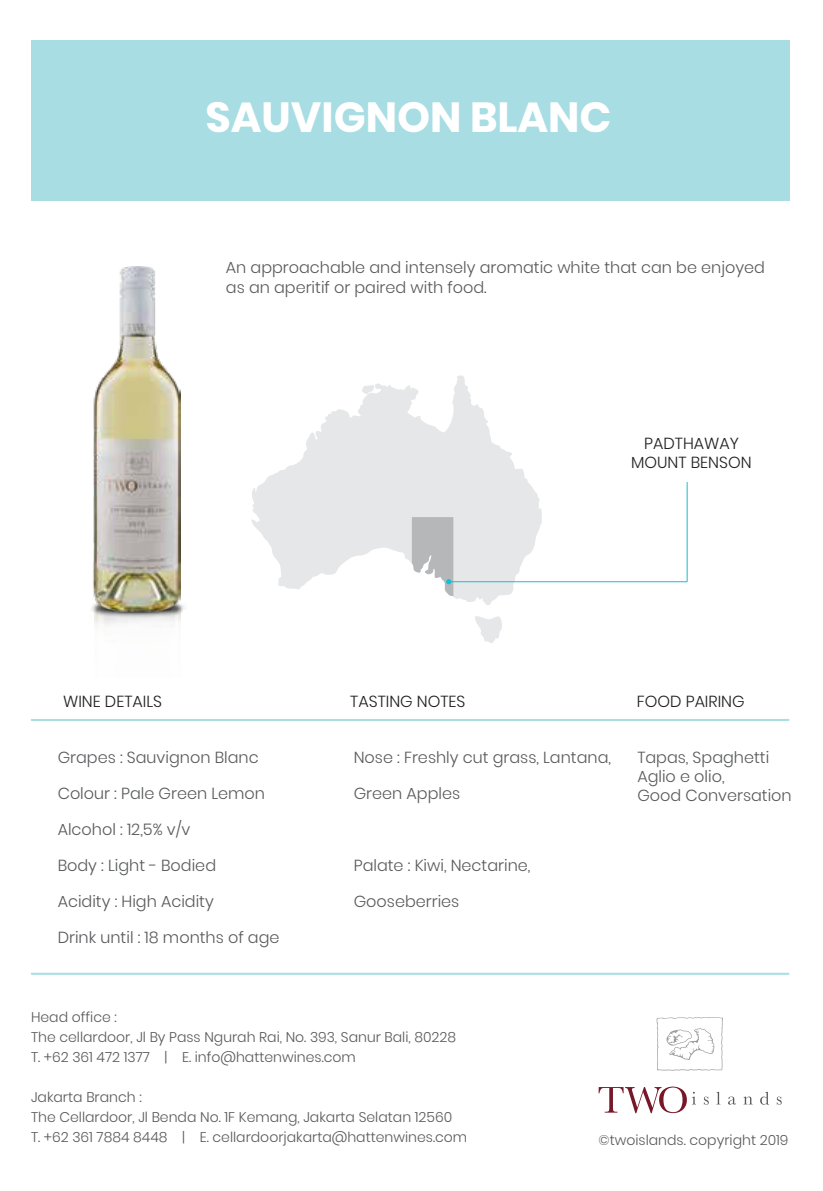
<style>
.page{position:relative;width:823px;height:1191px;background:#fff}
.page>*{position:absolute;margin:0;border:0;box-sizing:border-box;transform-origin:0 0}
.t1{font:700 42px "Poppins";color:#fff}
.t2{font:300 16px/19.2px "Poppins";color:#58595b}
.t3{font:300 16px/19.2px "Poppins";color:#231f20;text-align:center}
.t4{font:300 14px/20px "Poppins";color:#58595b}
</style>
<div class="page">
<div style="left:31px;top:40px;width:757px;height:160px;background:#a7dde3"></div>
<svg style="left:251px;top:375px;width:290px;height:230px;fill:#e6e7e8"></svg>
<svg style="left:475px;top:616px;width:27px;height:27px"></svg>
<svg style="left:362px;top:385px;width:12px;height:9px"></svg>
<svg style="left:411px;top:517px;width:42px;height:88px"></svg>
<hr style="left:448px;top:581px;width:238px;height:1px;background:#12bfd9">
<hr style="left:686px;top:482px;width:1px;height:100px;background:#12bfd9">
<hr style="left:31px;top:719px;width:757px;height:2px;background:#a7dde3">
<hr style="left:31px;top:972px;width:757px;height:2px;background:#a7dde3">
<svg style="left:598px;top:1086px;width:97px;height:27px"></svg>
<svg style="left:703px;top:1096px;width:5px;height:8px"></svg>
<svg style="left:716px;top:1091px;width:4px;height:13px"></svg>
<svg style="left:728px;top:1096px;width:7px;height:8px"></svg>
<svg style="left:743px;top:1096px;width:9px;height:8px"></svg>
<svg style="left:760px;top:1091px;width:8px;height:13px"></svg>
<svg style="left:776px;top:1096px;width:5px;height:8px"></svg>
<svg style="left:656px;top:1017px;width:66px;height:53px"></svg>
<img style="left:93px;top:598px;width:92px;height:20px">
<img style="left:92px;top:266px;width:88px;height:345px">
<h1 class="t1" style="left:205px;top:93px;width:407px">SAUVIGNON BLANC</h1>
<p class="t2" style="left:226px;top:258px;width:540px;line-height:20px">An approachable and intensely aromatic white that can be enjoyed as an aperitif or paired with food.</p>
<p class="t3" style="left:630px;top:434px;width:122px">PADTHAWAY<br>MOUNT BENSON</p>
<p class="t3" style="left:63px;top:692px;width:100px">WINE DETAILS</p>
<p class="t3" style="left:350px;top:692px;width:117px">TASTING NOTES</p>
<p class="t3" style="left:636px;top:692px;width:109px">FOOD PAIRING</p>
<p class="t2" style="left:58px;top:748px;width:202px">Grapes : Sauvignon Blanc</p>
<p class="t2" style="left:58px;top:784px;width:209px">Colour : Pale Green Lemon</p>
<p class="t2" style="left:58px;top:820px;width:134px">Alcohol : 12,5% v/v</p>
<p class="t2" style="left:58px;top:856px;width:160px">Body : Light - Bodied</p>
<p class="t2" style="left:58px;top:892px;width:157px">Acidity : High Acidity</p>
<p class="t2" style="left:58px;top:928px;width:223px">Drink until : 18 months of age</p>
<p class="t2" style="left:353px;top:748px;width:258px">Nose : Freshly cut grass, Lantana,</p>
<p class="t2" style="left:353px;top:784px;width:108px">Green Apples</p>
<p class="t2" style="left:353px;top:856px;width:178px">Palate : Kiwi, Nectarine,</p>
<p class="t2" style="left:353px;top:892px;width:107px">Gooseberries</p>
<p class="t2" style="left:637px;top:748px;width:156px">Tapas, Spaghetti<br>Aglio e olio,<br>Good Conversation</p>
<p class="t4" style="left:31px;top:1007px;width:426px">Head office :<br>The cellardoor, Jl By Pass Ngurah Rai, No. 393, Sanur Bali, 80228<br>T. +62 361 472 1377 | E. info@hattenwines.com</p>
<p class="t4" style="left:31px;top:1087px;width:437px">Jakarta Branch :<br>The Cellardoor, Jl Benda No. 1F Kemang, Jakarta Selatan 12560<br>T. +62 361 7884 8448 | E. cellardoorjakarta@hattenwines.com</p>
<p class="t4" style="left:598px;top:1129px;width:191px">©twoislands. copyright 2019</p>
</div>
